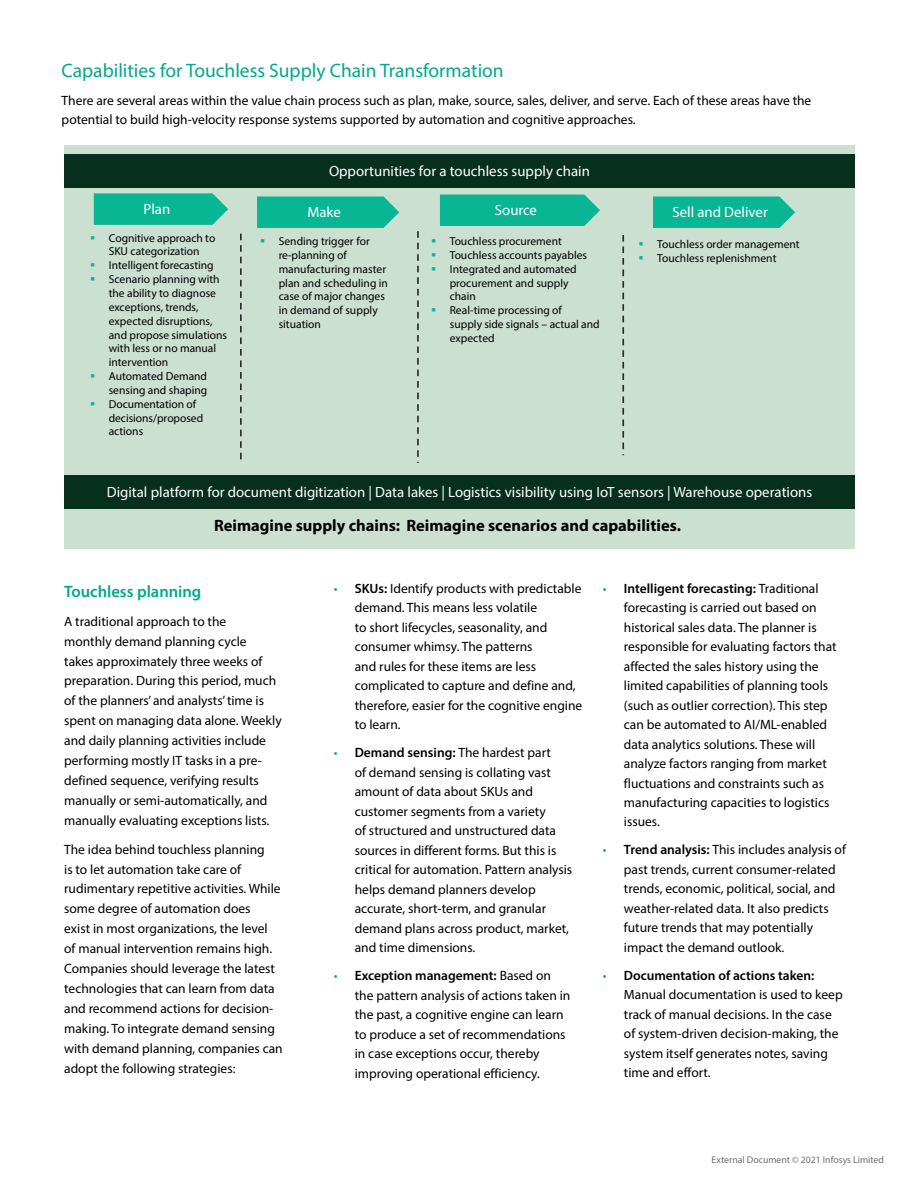
<style>
.page{position:relative;width:918px;height:1188px;background:#fff}
.page>*{position:absolute;margin:0;border:0;box-sizing:border-box;transform-origin:0 0}
.t1{font:19.5px "Myriad Pro";color:#00a98a}
.t2{font:700 16.5px "Myriad Pro";color:#000}
.t3{font:600 16.5px "Myriad Pro";color:#00a98a}
.t4{font:14.85px "Myriad Pro";color:#fff}
.t5{font:13.5px/19.5px "Myriad Pro";color:#000}
.t6{font:11.55px/13.8px "Myriad Pro";color:#000}
.t7{font:9.75px "Myriad Pro";color:#6d6e71}
.s1{color:#00a98a}
.s2{font-weight:600}
</style>
<div class="page">
<div style="left:64px;top:146px;width:791px;height:403px;background:#cce0d2"></div>
<div style="left:64px;top:475px;width:791px;height:33px;background:#062f1e"></div>
<div style="left:440px;top:195px;width:160px;height:31px;background:#08b694"></div>
<svg style="left:94px;top:193px;width:134px;height:32px;background:#16b998"></svg>
<div style="left:257px;top:197px;width:142px;height:31px;background:#08b694"></div>
<div style="left:653px;top:197px;width:142px;height:31px;background:#08b694"></div>
<div style="left:64px;top:154px;width:791px;height:34px;background:#062f1e"></div>
<svg style="left:240px;top:234px;width:2px;height:226px"></svg>
<svg style="left:417px;top:231px;width:2px;height:232px"></svg>
<svg style="left:622px;top:235px;width:2px;height:220px"></svg>
<h1 class="t1" style="left:62px;top:58px;width:444px">Capabilities for Touchless Supply Chain Transformation</h1>
<p class="t5" style="left:62px;top:90px;width:751px">There are several areas within the value chain process such as plan, make, source, sales, deliver, and serve. Each of these areas have the potential to build high-velocity response systems supported by automation and cognitive approaches.</p>
<p class="t4" style="left:329px;top:162px;width:262px">Opportunities for a touchless supply chain</p>
<p class="t4" style="left:144px;top:200px;width:28px">Plan</p>
<p class="t4" style="left:307px;top:203px;width:35px">Make</p>
<p class="t4" style="left:495px;top:201px;width:44px">Source</p>
<p class="t4" style="left:672px;top:203px;width:97px">Sell and Deliver</p>
<p class="t6" style="left:109px;top:231px;width:120px">Cognitive approach to<br>SKU categorization<br>Intelligent forecasting<br>Scenario planning with the ability to diagnose exceptions, trends, expected disruptions, and propose simulations with less or no manual intervention<br>Automated Demand sensing and shaping<br>Documentation of decisions/proposed actions</p>
<p class="t6" style="left:279px;top:234px;width:111px">Sending trigger for re-planning of manufacturing master plan and scheduling in case of major changes in demand of supply situation</p>
<p class="t6" style="left:450px;top:234px;width:151px">Touchless procurement<br>Touchless accounts payables<br>Integrated and automated procurement and supply<br>chain<br>Real-time processing of<br>supply side signals – actual and expected</p>
<p class="t6" style="left:657px;top:237px;width:144px">Touchless order management<br>Touchless replenishment</p>
<p class="t4" style="left:107px;top:483px;width:707px">Digital platform for document digitization | Data lakes | Logistics visibility using IoT sensors | Warehouse operations</p>
<p class="t2" style="left:214px;top:515px;width:469px">Reimagine supply chains: Reimagine scenarios and capabilities.</p>
<p class="t3" style="left:64px;top:581px;width:139px">Touchless planning</p>
<p class="t5" style="left:64px;top:611px;width:219px;line-height:20px">A traditional approach to the<br>monthly demand planning cycle<br>takes approximately three weeks of preparation. During this period, much of the planners’ and analysts’ time is spent on managing data alone. Weekly and daily planning activities include performing mostly IT tasks in a pre&shy;defined sequence, verifying results manually or semi-automatically, and manually evaluating exceptions lists.</p>
<p class="t5" style="left:64px;top:839px;width:220px;line-height:20px">The idea behind touchless planning<br>is to let automation take care of rudimentary repetitive activities. While some degree of automation does<br>exist in most organizations, the level<br>of manual intervention remains high.<br>Companies should leverage the latest technologies that can learn from data and recommend actions for decision&shy;making. To integrate demand sensing with demand planning, companies can adopt the following strategies:</p>
<p class="t5" style="left:355px;top:578px;width:229px;text-indent:-21px"><span class="s1">•</span> <span class="s2">SKUs:</span> Identify products with predictable demand. This means less volatile<br>to short lifecycles, seasonality, and consumer whimsy. The patterns<br>and rules for these items are less complicated to capture and define and, therefore, easier for the cognitive engine to learn.</p>
<p class="t5" style="left:355px;top:743px;width:219px;text-indent:-21px"><span class="s1">•</span> <span class="s2">Demand sensing:</span> The hardest part<br>of demand sensing is collating vast amount of data about SKUs and customer segments from a variety<br>of structured and unstructured data sources in different forms. But this is critical for automation. Pattern analysis helps demand planners develop accurate, short-term, and granular demand plans across product, market, and time dimensions.</p>
<p class="t5" style="left:355px;top:966px;width:217px;text-indent:-21px"><span class="s1">•</span> <span class="s2">Exception management:</span> Based on the pattern analysis of actions taken in the past, a cognitive engine can learn to produce a set of recommendations in case exceptions occur, thereby improving operational efficiency.</p>
<p class="t5" style="left:624px;top:578px;width:214px;text-indent:-21px"><span class="s1">•</span> <span class="s2">Intelligent forecasting:</span> Traditional forecasting is carried out based on historical sales data. The planner is responsible for evaluating factors that affected the sales history using the limited capabilities of planning tools (such as outlier correction). This step can be automated to AI/ML-enabled data analytics solutions. These will analyze factors ranging from market fluctuations and constraints such as manufacturing capacities to logistics issues.</p>
<p class="t5" style="left:624px;top:840px;width:224px;text-indent:-21px"><span class="s1">•</span> <span class="s2">Trend analysis:</span> This includes analysis of past trends, current consumer-related trends, economic, political, social, and weather-related data. It also predicts future trends that may potentially impact the demand outlook.</p>
<p class="t5" style="left:624px;top:965px;width:220px;text-indent:-21px"><span class="s1">•</span> <span class="s2">Documentation of actions taken:<br></span>Manual documentation is used to keep track of manual decisions. In the case of system-driven decision-making, the system itself generates notes, saving time and effort.</p>
<p class="t7" style="left:712px;top:1154px;width:174px">External Document © 2021 Infosys Limited</p>
</div>
